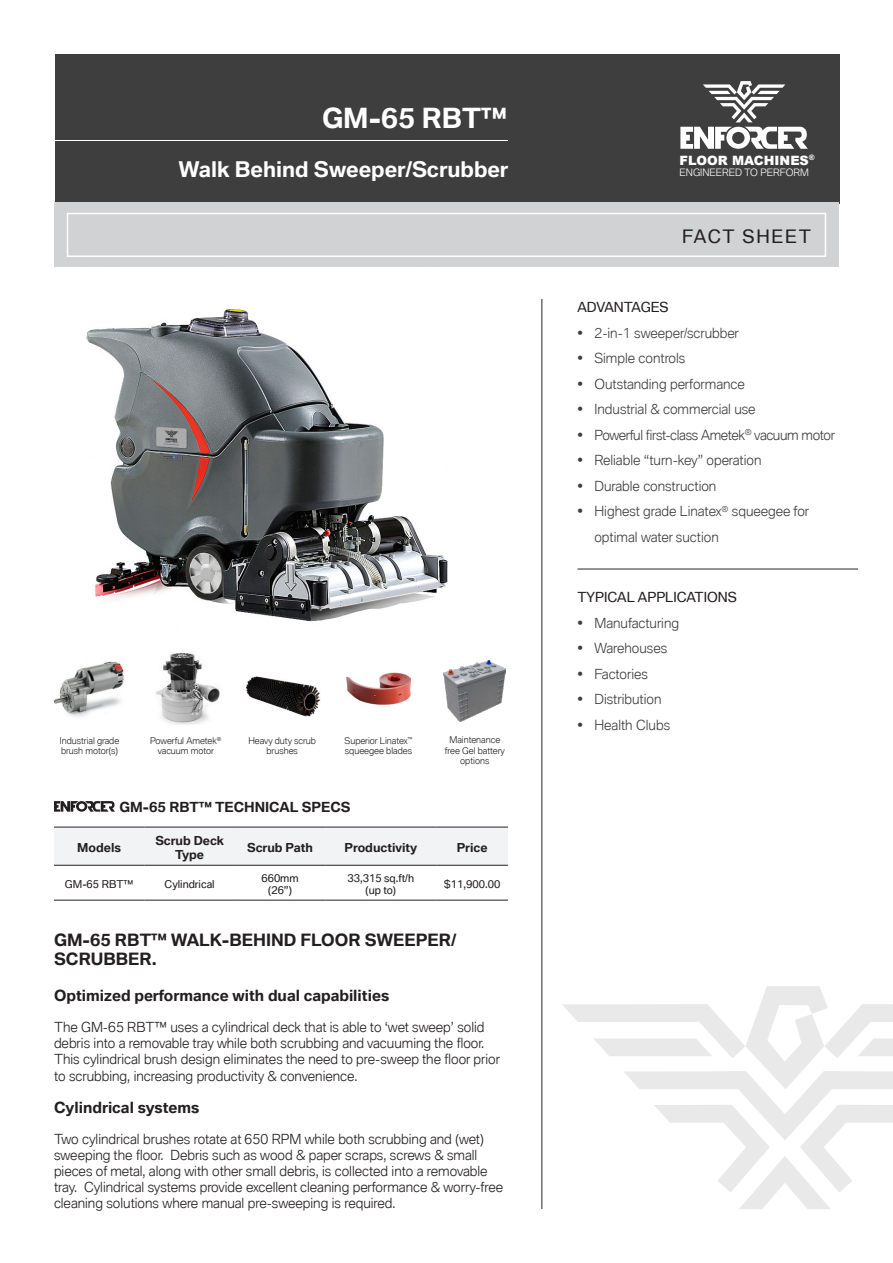
<style>
.page{position:relative;width:893px;height:1263px;background:#fff}
.page>*{position:absolute;margin:0;border:0;box-sizing:border-box;transform-origin:0 0}
.t1{font:700 27px "BMW Type Global Pro";color:#fff}
.t2{font:700 21px "BMW Type Global Pro";color:#fff}
.t3{font:18px "BMW Type Global Pro";letter-spacing:.1em;color:#231f20}
.t4{font:700 16.5px/19.8px "BMW Type Global Pro";color:#231f20}
.t5{font:700 15px "BMW Type Global Pro";color:#231f20}
.t6{font:300 13.5px/16.2px "BMW Type Global Pro";color:#231f20}
.t7{font:300 13.5px/25.5px "BMW Type Global Pro";color:#3e3e3f}
.t8{font:300 13.5px "BMW Type Global Pro";letter-spacing:-.025em;color:#3e3e3f}
.t9{font:13.5px "BMW Type Global Pro";color:#231f20}
.t10{font:700 13.5px "BMW Type Global Pro";color:#231f20}
.t11{font:900 12.9px "Arial";color:#fff}
.t12{font:700 12px/14.4px "BMW Type Global Pro";color:#231f20;text-align:center}
.t13{font:10.5px "BMW Type Global Pro";color:#231f20}
.t14{font:300 9.9px "BMW Type Global Pro";color:#fff}
.t15{font:300 9px/10.8px "BMW Type Global Pro";color:#231f20;text-align:center}
</style>
<div class="page">
<div style="left:55px;top:54px;width:785px;height:150px;background:#3e3e3f"></div>
<hr style="left:52px;top:140px;width:456px;height:1px;background:#fff">
<img style="left:86px;top:309px;width:362px;height:313px">
<div style="left:54px;top:203px;width:785px;height:64px;background:#d1d2d4"></div>
<hr style="left:541px;top:299px;width:1px;height:910px;background:#3e3e3f">
<hr style="left:577px;top:568px;width:281px;height:2px;background:#3e3e3f">
<div style="left:67px;top:213px;width:759px;height:44px;border:2px solid #fff"></div>
<div style="left:54px;top:828px;width:454px;height:37px;background:#f2f3f4"></div>
<hr style="left:54px;top:827px;width:90px;height:1px;background:#231f20">
<hr style="left:144px;top:827px;width:91px;height:1px;background:#231f20">
<hr style="left:235px;top:827px;width:90px;height:1px;background:#231f20">
<hr style="left:325px;top:827px;width:111px;height:1px;background:#231f20">
<hr style="left:436px;top:827px;width:72px;height:1px;background:#231f20">
<hr style="left:54px;top:865px;width:90px;height:1px;background:#231f20">
<hr style="left:144px;top:865px;width:91px;height:1px;background:#231f20">
<hr style="left:235px;top:865px;width:90px;height:1px;background:#231f20">
<hr style="left:325px;top:865px;width:111px;height:1px;background:#231f20">
<hr style="left:436px;top:865px;width:72px;height:1px;background:#231f20">
<hr style="left:54px;top:900px;width:90px;height:1px;background:#231f20">
<hr style="left:144px;top:900px;width:91px;height:1px;background:#231f20">
<hr style="left:235px;top:900px;width:90px;height:1px;background:#231f20">
<hr style="left:325px;top:900px;width:111px;height:1px;background:#231f20">
<hr style="left:436px;top:900px;width:72px;height:1px;background:#231f20">
<img style="left:245px;top:676px;width:76px;height:41px">
<img style="left:346px;top:672px;width:65px;height:33px">
<img style="left:444px;top:660px;width:62px;height:62px">
<img style="left:155px;top:653px;width:65px;height:72px">
<img style="left:53px;top:661px;width:71px;height:56px">
<svg style="left:680px;top:81px;width:128px;height:68px"></svg>
<svg style="left:54px;top:801px;width:61px;height:11px"></svg>
<svg style="left:562px;top:986px;width:331px;height:223px"></svg>
<p class="t1" style="left:322px;top:103px;width:187px">GM-65 RBT™</p>
<p class="t2" style="left:179px;top:158px;width:331px">Walk Behind Sweeper/Scrubber</p>
<p class="t15" style="left:60px;top:735px;width:61px;text-align:left">Industrial grade brush motor(s)</p>
<p class="t15" style="left:150px;top:735px;width:73px">Powerful Ametek<sup>® </sup>vacuum motor</p>
<p class="t15" style="left:248px;top:735px;width:69px">Heavy duty scrub brushes</p>
<p class="t15" style="left:345px;top:735px;width:69px;text-align:left">Superior Linatex<sup>™ </sup>squeegee blades</p>
<p class="t15" style="left:445px;top:735px;width:61px">Maintenance free Gel battery options</p>
<p class="t10" style="left:120px;top:799px;width:233px">GM-65 RBT™ TECHNICAL SPECS</p>
<p class="t12" style="left:77px;top:841px;width:45px">Models</p>
<p class="t12" style="left:155px;top:833px;width:70px">Scrub Deck<br>Type</p>
<p class="t12" style="left:247px;top:841px;width:67px">Scrub Path</p>
<p class="t12" style="left:345px;top:841px;width:74px">Productivity</p>
<p class="t12" style="left:457px;top:841px;width:32px">Price</p>
<p class="t13" style="left:65px;top:876px;width:70px">GM-65 RBT™</p>
<p class="t13" style="left:165px;top:876px;width:52px">Cylindrical</p>
<p class="t13" style="left:348px;top:870px;width:68px">33,315 sq.ft/h</p>
<p class="t13" style="left:366px;top:883px;width:32px">(up to)</p>
<p class="t13" style="left:261px;top:870px;width:39px">660mm</p>
<p class="t13" style="left:268px;top:883px;width:25px">(26”)</p>
<p class="t13" style="left:444px;top:876px;width:58px">$11,900.00</p>
<p class="t4" style="left:54px;top:930px;width:404px">GM-65 RBT™ WALK-BEHIND FLOOR SWEEPER/<br>SCRUBBER.</p>
<p class="t5" style="left:54px;top:987px;width:337px">Optimized performance with dual capabilities</p>
<p class="t6" style="left:54px;top:1020px;width:447px">The GM-65 RBT™ uses a cylindrical deck that is able to ‘wet sweep’ solid debris into a removable tray while both scrubbing and vacuuming the floor.<br>This cylindrical brush design eliminates the need to pre-sweep the floor prior to scrubbing, increasing productivity &amp; convenience.</p>
<p class="t5" style="left:54px;top:1099px;width:147px">Cylindrical systems</p>
<p class="t6" style="left:54px;top:1131px;width:451px">Two cylindrical brushes rotate at 650 RPM while both scrubbing and (wet) sweeping the floor. Debris such as wood &amp; paper scraps, screws &amp; small pieces of metal, along with other small debris, is collected into a removable tray. Cylindrical systems provide excellent cleaning performance &amp; worry-free cleaning solutions where manual pre-sweeping is required.</p>
<p class="t11" style="left:679px;top:151px;width:137px">FLOOR MACHINES<sup>®</sup></p>
<p class="t14" style="left:680px;top:165px;width:131px">ENGINEERED TO PERFORM</p>
<p class="t3" style="left:682px;top:223px;width:130px">FACT SHEET</p>
<p class="t9" style="left:577px;top:297px;width:93px">ADVANTAGES</p>
<p class="t7" style="left:577px;top:321px;width:163px">• 2-in-1 sweeper/scrubber</p>
<p class="t7" style="left:577px;top:346px;width:109px">• Simple controls</p>
<p class="t7" style="left:577px;top:372px;width:169px">• Outstanding performance</p>
<p class="t7" style="left:577px;top:397px;width:180px">• Industrial &amp; commercial use</p>
<p class="t8" style="left:577px;top:425px;width:259px">• Powerful first-class Ametek<sup>®</sup> vacuum motor</p>
<p class="t7" style="left:577px;top:448px;width:185px">• Reliable “turn-key” operation</p>
<p class="t7" style="left:577px;top:474px;width:140px">• Durable construction</p>
<p class="t7" style="left:594px;top:499px;width:216px;text-indent:-17px">• Highest grade Linatex<sup>®</sup> squeegee for optimal water suction</p>
<p class="t9" style="left:577px;top:588px;width:161px">TYPICAL APPLICATIONS</p>
<p class="t7" style="left:577px;top:611px;width:103px">• Manufacturing</p>
<p class="t7" style="left:577px;top:637px;width:91px">• Warehouses</p>
<p class="t7" style="left:577px;top:662px;width:72px">• Factories</p>
<p class="t7" style="left:577px;top:688px;width:86px">• Distribution</p>
<p class="t7" style="left:577px;top:713px;width:94px">• Health Clubs</p>
</div>
